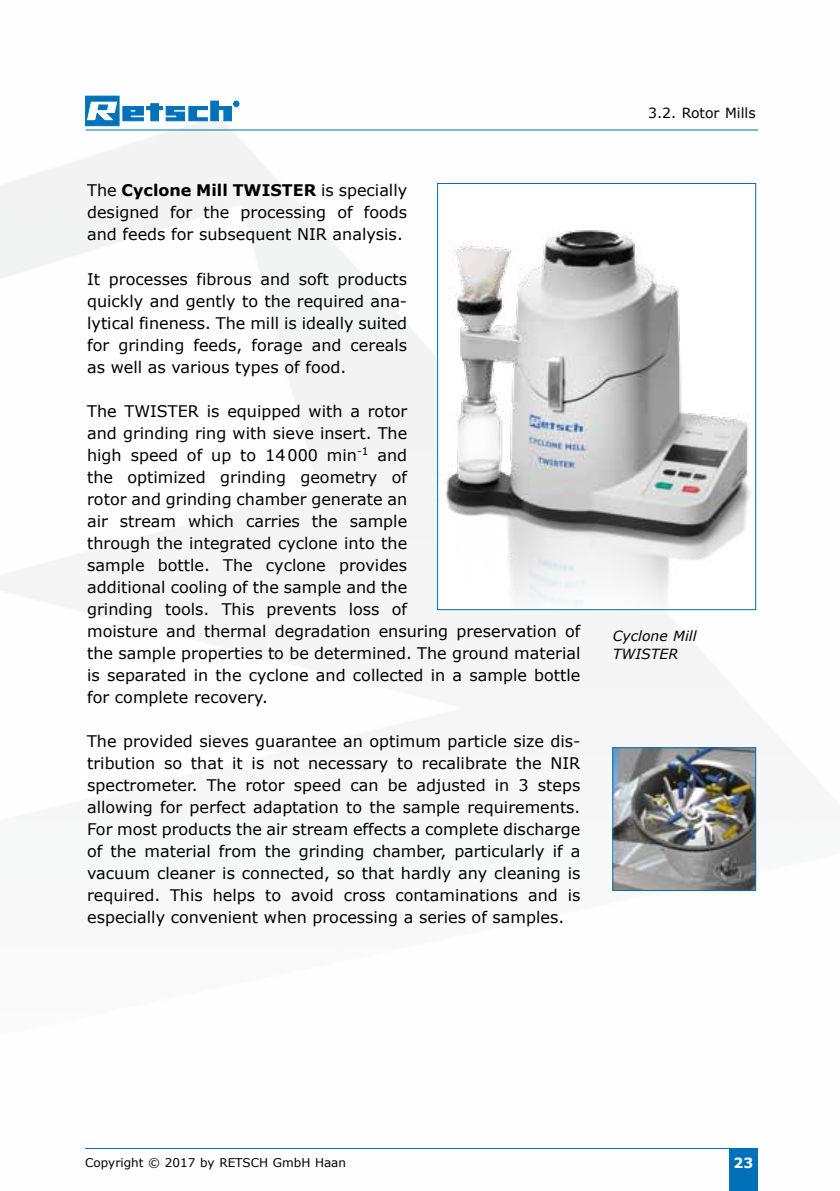
<style>
.page{position:relative;width:840px;height:1191px;background:#fff}
.page>*{position:absolute;margin:0;border:0;box-sizing:border-box;transform-origin:0 0}
.t1{font:16px/22px "Verdana";color:#000;text-align:justify}
.t2{font:italic 14px/18px "Verdana";color:#000}
.t3{font:14px "Verdana";color:#000}
.t4{font:700 14px "Verdana";color:#fff}
.t5{font:12px "Verdana";color:#000}
.s1{font-weight:700}
</style>
<div class="page">
<img style="left:0;top:95px;width:759px;height:1096px">
<hr style="left:85px;top:1148px;width:672px;height:1px;background:#0070b8">
<div style="left:729px;top:1148px;width:28px;height:43px;background:#0070b8"></div>
<svg style="left:85px;top:96px;width:154px;height:30px"></svg>
<hr style="left:85px;top:129px;width:672px;height:1px;background:#0070b8">
<img style="left:439px;top:185px;width:314px;height:423px">
<div style="left:437px;top:183px;width:318px;height:427px;border:1px solid #0070b8"></div>
<img style="left:614px;top:749px;width:139px;height:140px">
<div style="left:612px;top:747px;width:143px;height:144px;border:1px solid #0070b8"></div>
<p class="t1" style="left:87px;top:179px;width:321px">The <span class="s1">Cyclone Mill TWISTER</span> is specially designed for the processing of foods and feeds for subsequent NIR analysis.</p>
<p class="t1" style="left:87px;top:267px;width:321px">It processes fibrous and soft products quickly and gently to the required ana&shy;lytical fineness. The mill is ideally suited for grinding feeds, forage and cereals as well as various types of food.</p>
<p class="t1" style="left:87px;top:399px;width:494px;text-align:left">The TWISTER is equipped with a rotor<br>and grinding ring with sieve insert. The<br>high speed of up to 14000 min<sup>-1</sup> and<br>the optimized grinding geometry of<br>rotor and grinding chamber generate an<br>air stream which carries the sample<br>through the integrated cyclone into the<br>sample bottle. The cyclone provides<br>additional cooling of the sample and the<br>grinding tools. This prevents loss of<br>moisture and thermal degradation ensuring preservation of the sample properties to be determined. The ground material is separated in the cyclone and collected in a sample bottle for complete recovery.</p>
<p class="t1" style="left:87px;top:729px;width:494px">The provided sieves guarantee an optimum particle size dis&shy;tribution so that it is not necessary to recalibrate the NIR spectrometer. The rotor speed can be adjusted in 3 steps allowing for perfect adaptation to the sample requirements.<br>For most products the air stream effects a complete discharge of the material from the grinding chamber, particularly if a vacuum cleaner is connected, so that hardly any cleaning is required. This helps to avoid cross contaminations and is especially convenient when processing a series of samples.</p>
<p class="t3" style="left:648px;top:103px;width:109px">3.2. Rotor Mills</p>
<p class="t2" style="left:612px;top:627px;width:85px">Cyclone Mill<br>TWISTER</p>
<p class="t5" style="left:85px;top:1154px;width:262px">Copyright © 2017 by RETSCH GmbH Haan</p>
<p class="t4" style="left:733px;top:1153px;width:21px">23</p>
</div>
